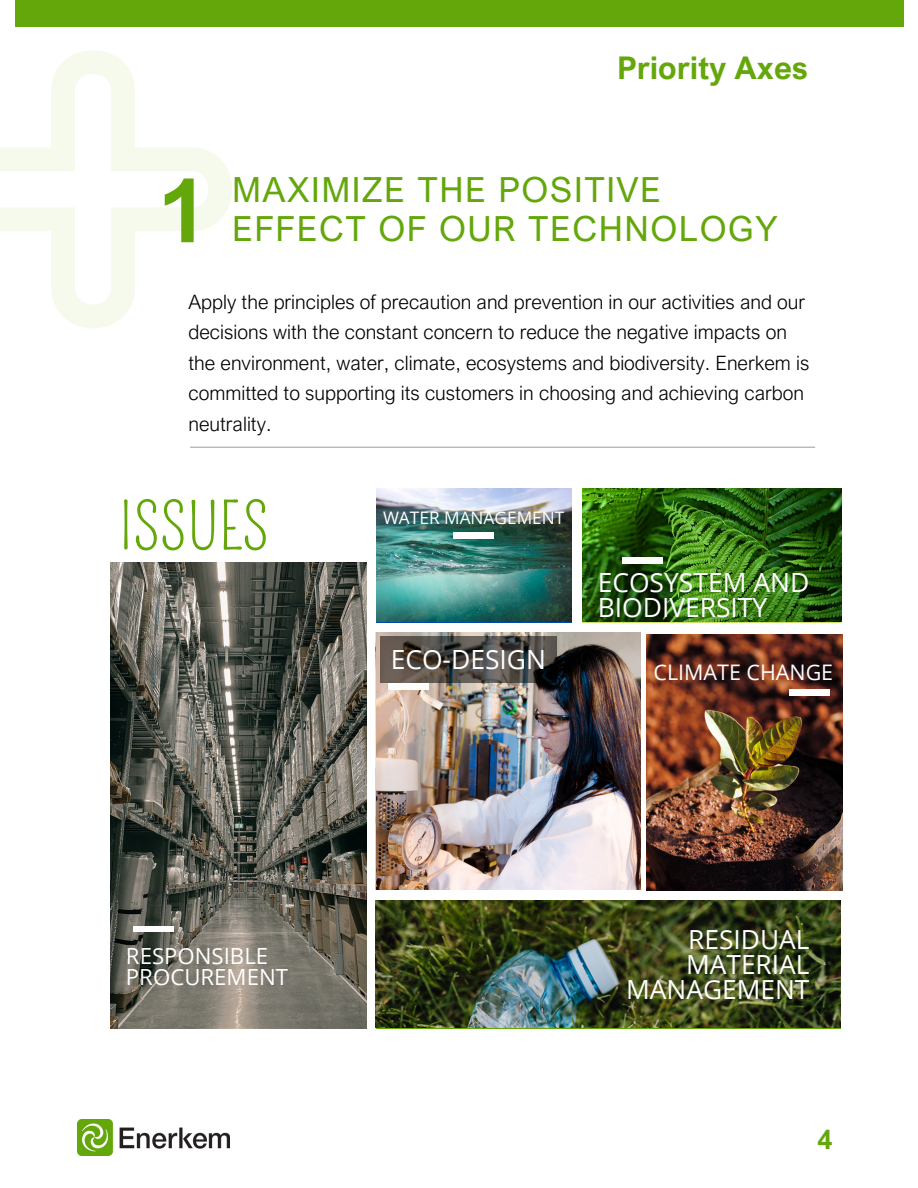
<style>
.page{position:relative;width:918px;height:1188px;background:#fff}
.page>*{position:absolute;margin:0;border:0;box-sizing:border-box;transform-origin:0 0}
.t1{font:700 88.65px "Arial Nova";color:#64a70b}
.t2{font:63.15px "Pompiere";color:#64a70b}
.t3{font:34.65px/39.3px "Arial Nova";letter-spacing:.045em;color:#64a70b}
.t4{font:700 31.2px "Arial Nova";color:#64a70b}
.t5{font:700 26.85px "Arial Nova";color:#64a70b}
.t6{font:26.4px/25px "Open Sans";color:#fff}
.t7{font:26.25px/25px "Open Sans";color:#fff;text-align:right}
.t8{font:22.2px/20.9px "Open Sans";color:#fff}
.t9{font:21.45px "Open Sans";color:#fff}
.t10{font:300 19.8px/30.3px "Arial Nova";color:#000}
.t11{font:17.25px "Open Sans";color:#fff}
</style>
<div class="page">
<div style="left:15px;top:0;width:888px;height:27px;background:#64a70b"></div>
<svg style="left:0;top:50px;width:232px;height:278px"></svg>
<hr style="left:190px;top:447px;width:625px;height:1px;background:#a6a6a6">
<img style="left:78px;top:1120px;width:151px;height:36px">
<img style="left:110px;top:563px;width:257px;height:465px">
<img style="left:376px;top:488px;width:196px;height:133px">
<div style="left:453px;top:533px;width:41px;height:6px;background:#fdfdfd"></div>
<img style="left:582px;top:489px;width:259px;height:133px">
<div style="left:622px;top:558px;width:41px;height:5px;background:#fdfdfd"></div>
<img style="left:376px;top:901px;width:464px;height:127px">
<div style="left:133px;top:926px;width:41px;height:6px;background:#fdfdfd"></div>
<img style="left:646px;top:635px;width:196px;height:255px">
<div style="left:789px;top:690px;width:41px;height:5px;background:#fdfdfd"></div>
<img style="left:376px;top:632px;width:265px;height:258px">
<div style="left:388px;top:684px;width:41px;height:5px;background:#fdfdfd"></div>
<div style="left:380px;top:636px;width:177px;height:46px;background:#000;opacity:.52"></div>
<p class="t1" style="left:158px;top:155px;width:52px">1</p>
<p class="t4" style="left:617px;top:48px;width:192px">Priority Axes</p>
<p class="t3" style="left:232px;top:169px;width:547px">MAXIMIZE THE POSITIVE<br>EFFECT OF OUR TECHNOLOGY</p>
<p class="t10" style="left:188px;top:286px;width:622px">Apply the principles of precaution and prevention in our activities and our decisions with the constant concern to reduce the negative impacts on the environment, water, climate, ecosystems and biodiversity. Enerkem is committed to supporting its customers in choosing and achieving carbon neutrality.</p>
<p class="t2" style="left:118px;top:490px;width:152px">ISSUES</p>
<p class="t11" style="left:383px;top:506px;width:183px">WATER MANAGEMENT</p>
<p class="t6" style="left:391px;top:647px;width:157px">ECO-DESIGN</p>
<p class="t6" style="left:598px;top:569px;width:213px">ECOSYSTEM AND<br>BIODIVERSITY</p>
<p class="t9" style="left:654px;top:657px;width:181px">CLIMATE CHANGE</p>
<p class="t8" style="left:126px;top:945px;width:164px">RESPONSIBLE<br>PROCUREMENT</p>
<p class="t7" style="left:626px;top:927px;width:185px">RESIDUAL<br>MATERIAL<br>MANAGEMENT</p>
<p class="t5" style="left:817px;top:1122px;width:17px">4</p>
</div>
